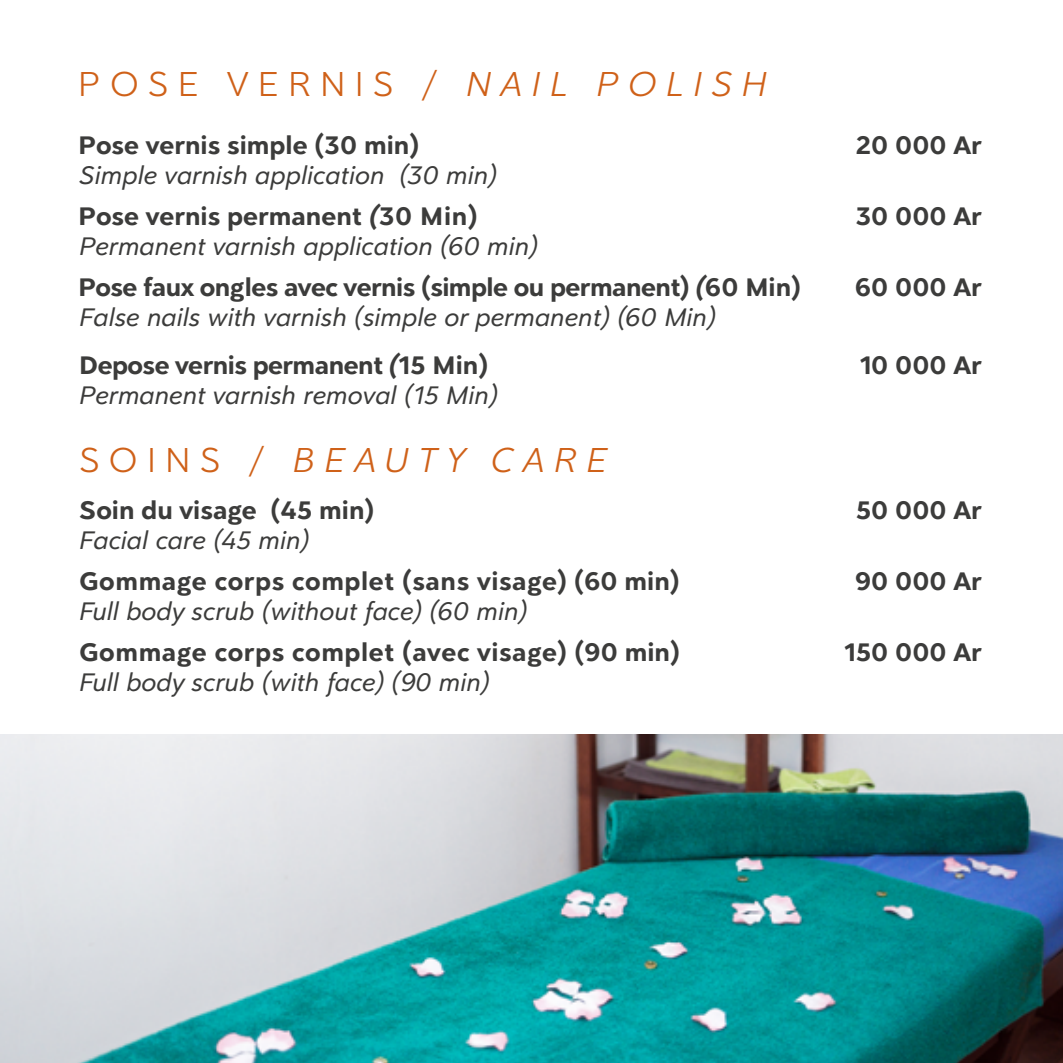
<style>
.page{position:relative;width:1063px;height:1063px;background:#fff}
.page>*{position:absolute;margin:0;border:0;box-sizing:border-box;transform-origin:0 0}
.t1{font:300 37.5px "Clarika Grotesque";letter-spacing:.24em;color:#cf6119}
.t2{font:italic 300 37.5px "Clarika Grotesque";letter-spacing:.24em;color:#cf6119}
.t3{font:italic 27.5px/30.2px "Clarika Grotesque";color:#3c3c3b}
.t4{font:700 27.5px/30.2px "Clarika Grotesque";letter-spacing:-.02em;color:#3c3c3b}
.t5{font:700 27.5px "Clarika Grotesque";color:#3c3c3b}
.t6{font:700 27.5px "Clarika Grotesque";letter-spacing:.02em;color:#3c3c3b}
.s1{font-style:italic}
.s2{font-weight:700;font-style:normal}
.s3{font-weight:700}
.s4{font-weight:400;font-style:italic}
.s5{font-style:normal}
</style>
<div class="page">
<img style="left:0;top:735px;width:1063px;height:328px">
<h1 class="t1" style="left:79px;top:60px;width:689px">POSE VERNIS / <span class="s1">NAIL POLISH</span></h1>
<p class="t5" style="left:79px;top:127px;width:341px">Pose vernis simple (30 min)</p>
<p class="t3" style="left:79px;top:159px;width:419px">Simple varnish application (30 min)</p>
<p class="t5" style="left:856px;top:127px;width:128px">20 000 Ar</p>
<p class="t3" style="left:79px;top:200px;width:460px"><span class="s2">Pose vernis permanent</span> <span class="s3">(</span><span class="s2">30 Min)<br></span>Permanent varnish application (60 min)</p>
<p class="t5" style="left:856px;top:197px;width:128px">30 000 Ar</p>
<p class="t4" style="left:79px;top:271px;width:723px">Pose faux ongles avec vernis (simple ou permanent) <span class="s1">(</span>60 Min)<br><span class="s4">False nails with varnish (simple or permanent) (60 Min)</span></p>
<p class="t5" style="left:855px;top:268px;width:129px">60 000 Ar</p>
<p class="t3" style="left:79px;top:349px;width:420px"><span class="s2">Depose vernis permanent</span> <span class="s3">(</span><span class="s2">15 Min)<br></span>Permanent varnish removal (15 Min)</p>
<p class="t5" style="left:859px;top:346px;width:124px">10 000 Ar</p>
<h1 class="t2" style="left:79px;top:437px;width:529px"><span class="s5">SOINS /</span> BEAUTY CARE</h1>
<p class="t5" style="left:79px;top:492px;width:297px">Soin du visage (45 min)</p>
<p class="t3" style="left:79px;top:525px;width:232px">Facial care (45 min)</p>
<p class="t6" style="left:79px;top:563px;width:602px">Gommage corps complet (sans visage) (60 min)</p>
<p class="t3" style="left:79px;top:595px;width:450px">Full body scrub (without face) (60 min)</p>
<p class="t6" style="left:79px;top:633px;width:602px">Gommage corps complet (avec visage) (90 min)</p>
<p class="t3" style="left:79px;top:666px;width:412px">Full body scrub (with face) (90 min)</p>
<p class="t5" style="left:856px;top:492px;width:128px">50 000 Ar</p>
<p class="t5" style="left:855px;top:563px;width:129px">90 000 Ar</p>
<p class="t5" style="left:844px;top:633px;width:140px">150 000 Ar</p>
</div>
